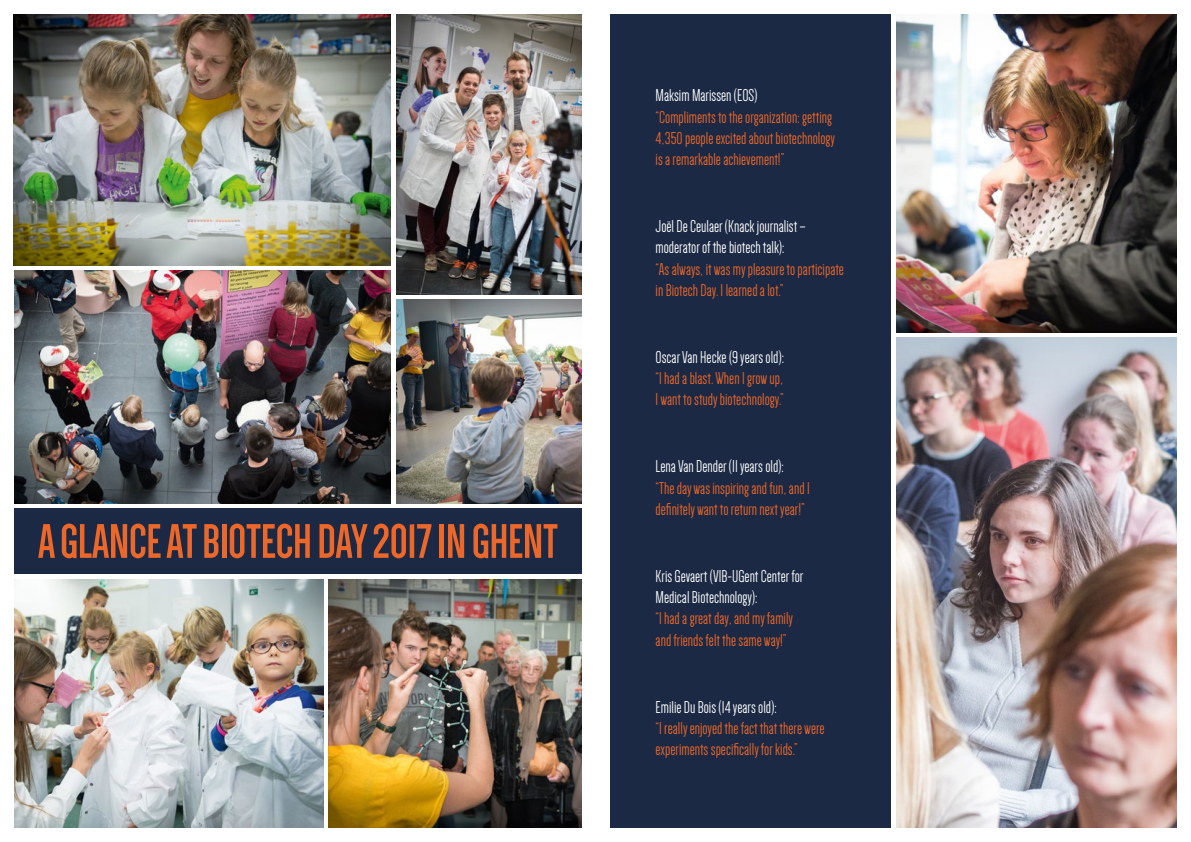
<style>
.page{position:relative;width:1191px;height:842px;background:#fff}
.page>*{position:absolute;margin:0;border:0;box-sizing:border-box;transform-origin:0 0}
.t1{font:700 50px "Dense";color:#ec672a}
.t2{font:17.7px/21.2px "Dense";color:#ec672a}
.t3{font:17.7px/21.2px "Dense";color:#fff}
</style>
<div class="page">
<img style="left:14px;top:580px;width:309px;height:248px">
<img style="left:329px;top:580px;width:252px;height:248px">
<img style="left:396px;top:14px;width:185px;height:280px">
<img style="left:14px;top:14px;width:376px;height:251px">
<img style="left:396px;top:300px;width:185px;height:203px">
<img style="left:14px;top:271px;width:376px;height:232px">
<div style="left:14px;top:509px;width:567px;height:65px;background:#1b2944"></div>
<div style="left:609px;top:14px;width:281px;height:814px;background:#1b2944"></div>
<img style="left:896px;top:14px;width:280px;height:318px">
<img style="left:896px;top:337px;width:280px;height:491px">
<h1 class="t1" style="left:38px;top:517px;width:521px">A GLANCE AT BIOTECH DAY 2017 IN GHENT</h1>
<p class="t3" style="left:655px;top:85px;width:103px">Maksim Marissen (EOS)</p>
<p class="t2" style="left:655px;top:106px;width:181px">“Compliments to the organization: getting<br>4,350 people excited about biotechnology is a remarkable achievement!”</p>
<p class="t3" style="left:655px;top:216px;width:152px">Joël De Ceulaer (Knack journalist – moderator of the biotech talk):</p>
<p class="t2" style="left:655px;top:258px;width:190px">“As always, it was my pleasure to participate in Biotech Day. I learned a lot.”</p>
<p class="t3" style="left:655px;top:347px;width:130px">Oscar Van Hecke (9 years old):</p>
<p class="t2" style="left:655px;top:368px;width:130px">“I had a blast. When I grow up,<br>I want to study biotechnology.”</p>
<p class="t3" style="left:655px;top:456px;width:130px">Lena Van Dender (11 years old):</p>
<p class="t2" style="left:655px;top:477px;width:156px">“The day was inspiring and fun, and I definitely want to return next year!”</p>
<p class="t3" style="left:655px;top:566px;width:149px">Kris Gevaert (VIB-UGent Center for<br>Medical Biotechnology):</p>
<p class="t2" style="left:655px;top:608px;width:139px">“I had a great day, and my family and friends felt the same way!”</p>
<p class="t3" style="left:655px;top:696px;width:123px">Emilie Du Bois (14 years old):</p>
<p class="t2" style="left:655px;top:718px;width:171px">“I really enjoyed the fact that there were experiments specifically for kids.”</p>
</div>
